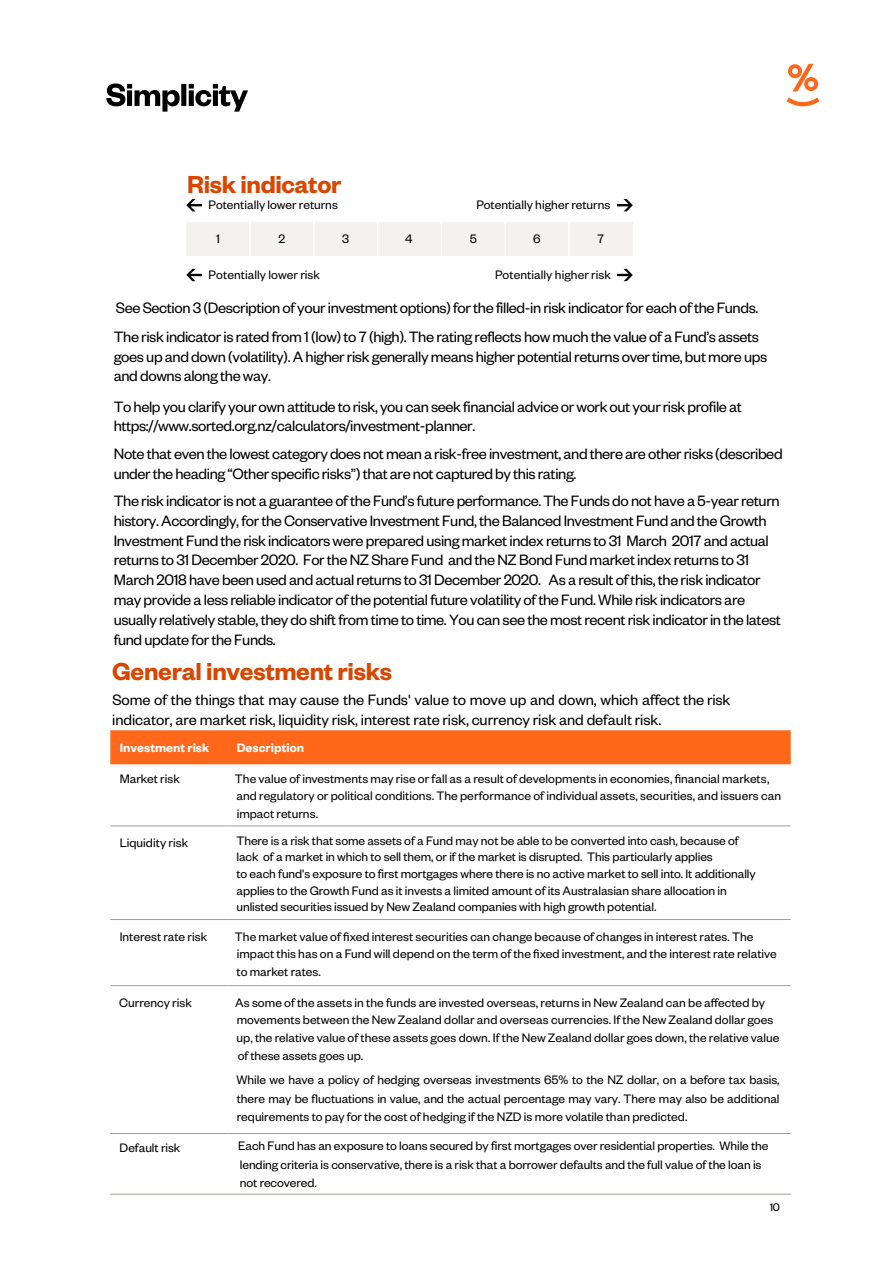
<style>
.page{position:relative;width:893px;height:1263px;background:#fff}
.page>*{position:absolute;margin:0;border:0;box-sizing:border-box;transform-origin:0 0}
.t1{font:600 27px "Founders Grotesk";letter-spacing:-.01em;color:#d94600}
.t2{font:16.5px/19.8px "Founders Grotesk";letter-spacing:-.025em;color:#000}
.t3{font:16.5px/19.8px "Founders Grotesk";letter-spacing:-.005em;color:#000}
.t4{font:13.5px/17.5px "Founders Grotesk";letter-spacing:-.005em;color:#000}
.t5{font:600 13.5px "Founders Grotesk";letter-spacing:.005em;color:#fff}
.t6{font:12px "Founders Grotesk";color:#000}
</style>
<div class="page">
<svg style="left:788px;top:64px;width:30px;height:27px"></svg>
<svg style="left:787px;top:97px;width:32px;height:9px"></svg>
<svg style="left:106px;top:83px;width:142px;height:29px"></svg>
<div style="left:110px;top:730px;width:681px;height:34px;background:#ff671b"></div>
<hr style="left:110px;top:826px;width:117px;height:1px;background:#9ea095">
<hr style="left:227px;top:826px;width:564px;height:1px;background:#9ea095">
<hr style="left:110px;top:919px;width:117px;height:1px;background:#9ea095">
<hr style="left:227px;top:919px;width:564px;height:1px;background:#9ea095">
<hr style="left:110px;top:985px;width:117px;height:1px;background:#9ea095">
<hr style="left:227px;top:985px;width:564px;height:1px;background:#9ea095">
<hr style="left:110px;top:1133px;width:117px;height:1px;background:#9ea095">
<hr style="left:227px;top:1133px;width:564px;height:1px;background:#9ea095">
<div style="left:186px;top:222px;width:447px;height:34px;background:#f3f2ef"></div>
<hr style="left:249px;top:222px;width:2px;height:34px;background:#fff">
<hr style="left:313px;top:222px;width:2px;height:34px;background:#fff">
<hr style="left:377px;top:222px;width:1px;height:34px;background:#fff">
<hr style="left:441px;top:222px;width:1px;height:34px;background:#fff">
<hr style="left:504px;top:222px;width:2px;height:34px;background:#fff">
<hr style="left:568px;top:222px;width:2px;height:34px;background:#fff">
<svg style="left:186px;top:199px;width:16px;height:12px"></svg>
<svg style="left:617px;top:199px;width:16px;height:12px"></svg>
<svg style="left:186px;top:269px;width:16px;height:12px"></svg>
<svg style="left:617px;top:269px;width:16px;height:12px"></svg>
<hr style="left:110px;top:1194px;width:117px;height:1px;background:#9ea095">
<hr style="left:227px;top:1194px;width:564px;height:1px;background:#9ea095">
<h1 class="t1" style="left:187px;top:167px;width:156px">Risk indicator</h1>
<p class="t4" style="left:209px;top:196px;width:131px">Potentially lower returns</p>
<p class="t4" style="left:476px;top:196px;width:135px">Potentially higher returns</p>
<p class="t4" style="left:216px;top:230px;width:5px">1</p>
<p class="t4" style="left:279px;top:230px;width:8px">2</p>
<p class="t4" style="left:342px;top:230px;width:8px">3</p>
<p class="t4" style="left:405px;top:230px;width:9px">4</p>
<p class="t4" style="left:470px;top:230px;width:9px">5</p>
<p class="t4" style="left:533px;top:230px;width:9px">6</p>
<p class="t4" style="left:598px;top:230px;width:8px">7</p>
<p class="t4" style="left:209px;top:265px;width:113px">Potentially lower risk</p>
<p class="t4" style="left:495px;top:265px;width:117px">Potentially higher risk</p>
<p class="t2" style="left:114px;top:292px;width:647px;line-height:29.2px">See Section 3 (Description of your investment options) for the filled-in risk indicator for each of the Funds.<br>The risk indicator is rated from 1 (low) to 7 (high). The rating reflects how much the value of a Fund’s assets</p>
<p class="t2" style="left:114px;top:346px;width:655px">goes up and down (volatility). A higher risk generally means higher potential returns over time, but more ups and downs along the way.</p>
<p class="t2" style="left:114px;top:396px;width:630px">To helpyou clarify your own attitude to risk, you can seek financial advice orworkout yourrisk profile at https://www.sorted.org.nz/calculators/investment-planner.</p>
<p class="t2" style="left:114px;top:443px;width:670px">Note that even the lowest categorydoes notmean a risk-free investment, andthere are other risks (described under the heading “Other specific risks”) that are not captured by this rating.</p>
<p class="t2" style="left:114px;top:490px;width:669px">The risk indicator is not a guarantee of the Fund’s future performance. The Funds do not have a 5-year return history. Accordingly, for the Conservative Investment Fund, the Balanced Investment Fund and the Growth Investment Fund the risk indicators were prepared using market index returns to 31 March 2017 and actual returns to 31 December 2020. For the NZ Share Fund and the NZ Bond Fund market index returns to 31<br>March 2018 have been used and actual returns to 31 December 2020. As a result of this, the risk indicator may provide a less reliable indicator of the potential future volatility of the Fund. While risk indicators are usually relatively stable, they do shift from time to time. You can see the most recent risk indicator in the latest fund update for the Funds.</p>
<h1 class="t1" style="left:112px;top:654px;width:281px">General investment risks</h1>
<p class="t3" style="left:112px;top:689px;width:620px">Some of the things that may cause the Funds' value to move up and down, which affect the risk indicator, are market risk, liquidity risk, interest rate risk, currency risk and default risk.</p>
<p class="t5" style="left:120px;top:739px;width:91px">Investment risk</p>
<p class="t5" style="left:237px;top:739px;width:69px">Description</p>
<p class="t4" style="left:120px;top:769px;width:62px">Market risk</p>
<p class="t4" style="left:235px;top:769px;width:548px">The value of investments may rise or fall as a result of developments in economies, financial markets, and regulatory or political conditions. The performance of individual assets, securities, and issuers can impact returns.</p>
<p class="t4" style="left:120px;top:833px;width:70px">Liquidity risk</p>
<p class="t4" style="left:236px;top:831px;width:521px;line-height:16.5px">There is a risk that some assets of a Fund may not be able to be converted into cash, because of lack of a market in which to sell them, or if the market is disrupted. This particularly applies<br>to each fund's exposure to first mortgages where there is no active market to sell into. It additionally applies to the Growth Fund as it invests a limited amount of its Australasian share allocation in unlisted securities issued by New Zealand companies with high growth potential.</p>
<p class="t4" style="left:120px;top:927px;width:89px">Interest rate risk</p>
<p class="t4" style="left:235px;top:927px;width:543px">The market value of fixed interest securities can change because of changes in interest rates. The impact this has on a Fund will depend on the term of the fixed investment, and the interest rate relative to market rates.</p>
<p class="t4" style="left:119px;top:993px;width:74px">Currency risk</p>
<p class="t4" style="left:235px;top:993px;width:546px">As some of the assets in the funds are invested overseas, returns in New Zealand can be affected by movements between the New Zealand dollar and overseas currencies. If the New Zealand dollar goes up, the relative value of these assets goes down. If the New Zealand dollar goes down, the relative value of these assets goes up.</p>
<p class="t4" style="left:237px;top:1070px;width:544px;line-height:18.9px">While we have a policy of hedging overseas investments 65% to the NZ dollar, on a before tax basis, there may be fluctuations in value, and the actual percentage may vary. There may also be additional</p>
<p class="t4" style="left:237px;top:1107px;width:452px">requirements to pay for the cost of hedging if the NZD is more volatile than predicted.</p>
<p class="t4" style="left:120px;top:1138px;width:62px">Default risk</p>
<p class="t4" style="left:238px;top:1136px;width:532px;line-height:18.9px">Each Fund has an exposure to loans secured by first mortgages over residential properties. While the lending criteria is conservative, there is a risk that a borrower defaults and the full value of the loan is</p>
<p class="t4" style="left:240px;top:1173px;width:78px">not recovered.</p>
<p class="t6" style="left:770px;top:1200px;width:12px">10</p>
</div>
